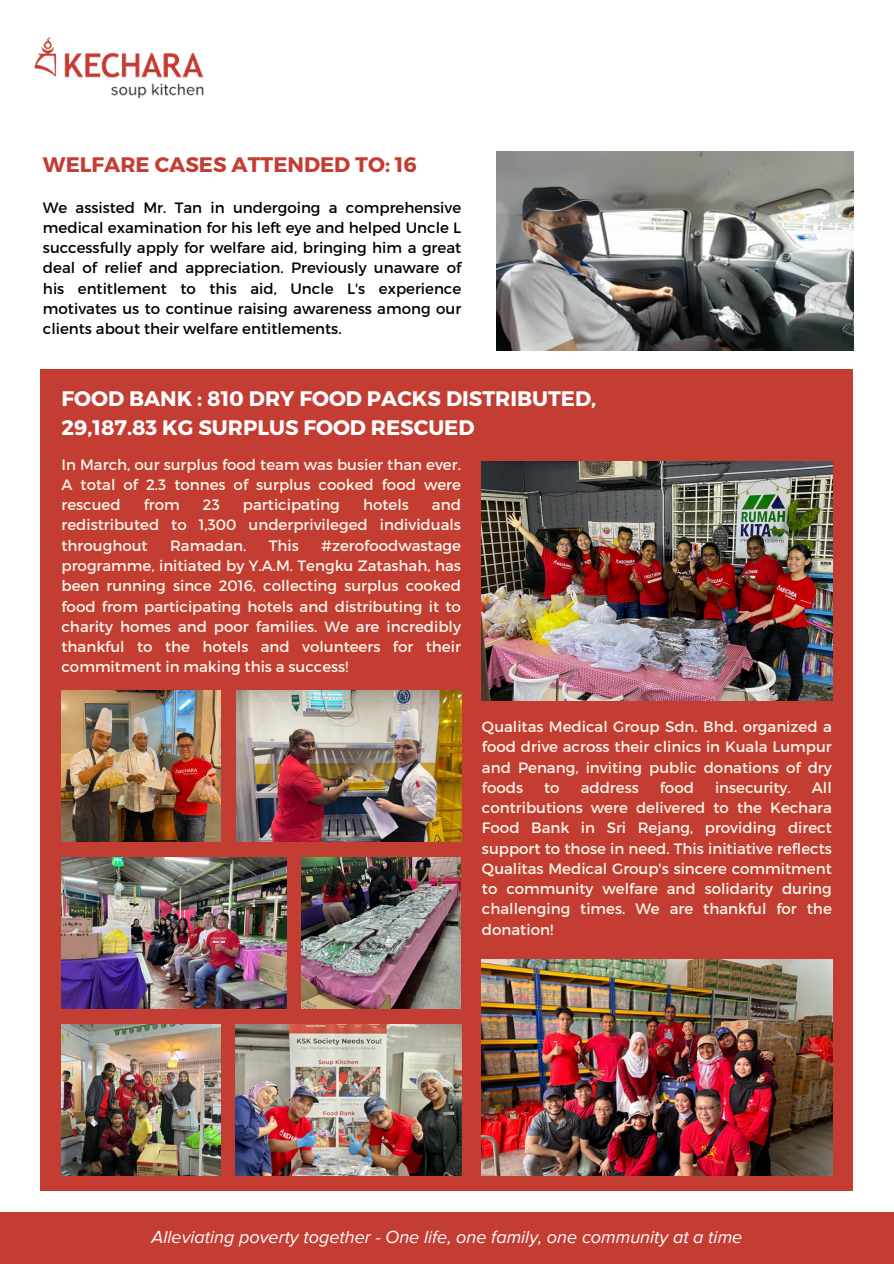
<style>
.page{position:relative;width:894px;height:1264px;background:#fff}
.page>*{position:absolute;margin:0;border:0;box-sizing:border-box;transform-origin:0 0}
.t1{font:700 21px/29.2px "Montserrat";color:#fff}
.t2{font:700 21px "Montserrat";color:#c43d33}
.t3{font:italic 18px "Proxima Nova";color:#fff}
.t4{font:15px/20.2px "Montserrat";color:#f6f6e9;text-align:justify}
.t5{font:15px/20.2px "Montserrat";color:#000;text-align:justify}
</style>
<div class="page">
<div style="left:40px;top:369px;width:813px;height:820px;background:#c43d33"></div>
<div style="left:0;top:1211px;width:893px;height:52px;background:#c43d33"></div>
<img style="left:34px;top:36px;width:170px;height:63px">
<img style="left:496px;top:151px;width:356px;height:200px">
<img style="left:482px;top:461px;width:349px;height:240px">
<img style="left:62px;top:690px;width:158px;height:151px">
<img style="left:236px;top:690px;width:225px;height:151px">
<img style="left:302px;top:857px;width:158px;height:151px">
<img style="left:61px;top:857px;width:225px;height:151px">
<img style="left:236px;top:1024px;width:225px;height:151px">
<img style="left:61px;top:1024px;width:159px;height:151px">
<img style="left:482px;top:959px;width:349px;height:216px">
<p class="t2" style="left:43px;top:151px;width:375px">WELFARE CASES ATTENDED TO: 16</p>
<p class="t5" style="left:43px;top:196px;width:419px">We assisted Mr. Tan in undergoing a comprehensive medical examination for his left eye and helped Uncle L successfully apply for welfare aid, bringing him a great deal of relief and appreciation. Previously unaware of his entitlement to this aid, Uncle L's experience motivates us to continue raising awareness among our clients about their welfare entitlements.</p>
<p class="t1" style="left:61px;top:382px;width:536px">FOOD BANK : 810 DRY FOOD PACKS DISTRIBUTED,<br>29,187.83 KG SURPLUS FOOD RESCUED</p>
<h1 class="t4" style="left:61px;top:453px;width:401px">In March, our surplus food team was busier than ever.<br>A total of 2.3 tonnes of surplus cooked food were rescued</h1>
<h1 class="t4" style="left:144px;top:494px;width:38px">from</h1>
<h1 class="t4" style="left:203px;top:494px;width:18px">23</h1>
<h1 class="t4" style="left:243px;top:494px;width:98px">participating</h1>
<h1 class="t4" style="left:363px;top:494px;width:47px">hotels</h1>
<h1 class="t4" style="left:61px;top:494px;width:401px;text-indent:370px">and redistributed to 1,300 underprivileged individuals throughout</h1>
<h1 class="t4" style="left:170px;top:534px;width:78px">Ramadan.</h1>
<h1 class="t4" style="left:269px;top:534px;width:32px">This</h1>
<h1 class="t4" style="left:61px;top:534px;width:401px;text-indent:259px">#zerofoodwastage programme, initiated by Y.A.M. Tengku Zatashah, has been running since 2016, collecting surplus cooked food from participating hotels and distributing it to charity homes and poor families. We are incredibly thankful to the hotels and volunteers for their commitment in making this a success!</h1>
<p class="t4" style="left:482px;top:715px;width:351px">Qualitas Medical Group Sdn. Bhd. organized a food drive across their clinics in Kuala Lumpur and Penang, inviting public donations of dry foods</p>
<p class="t4" style="left:544px;top:776px;width:17px">to</p>
<p class="t4" style="left:580px;top:776px;width:60px">address</p>
<p class="t4" style="left:659px;top:776px;width:36px">food</p>
<p class="t4" style="left:714px;top:776px;width:77px">insecurity.</p>
<p class="t4" style="left:482px;top:776px;width:351px;text-indent:330px">All contributions were delivered to the Kechara Food Bank in Sri Rejang, providing direct support to those in need. This initiative reflects Qualitas Medical Group's sincere commitment to community welfare and solidarity during challenging times. We are thankful for the donation!</p>
<h1 class="t3" style="left:151px;top:1226px;width:592px">Alleviating poverty together - One life, one family, one community at a time</h1>
</div>
